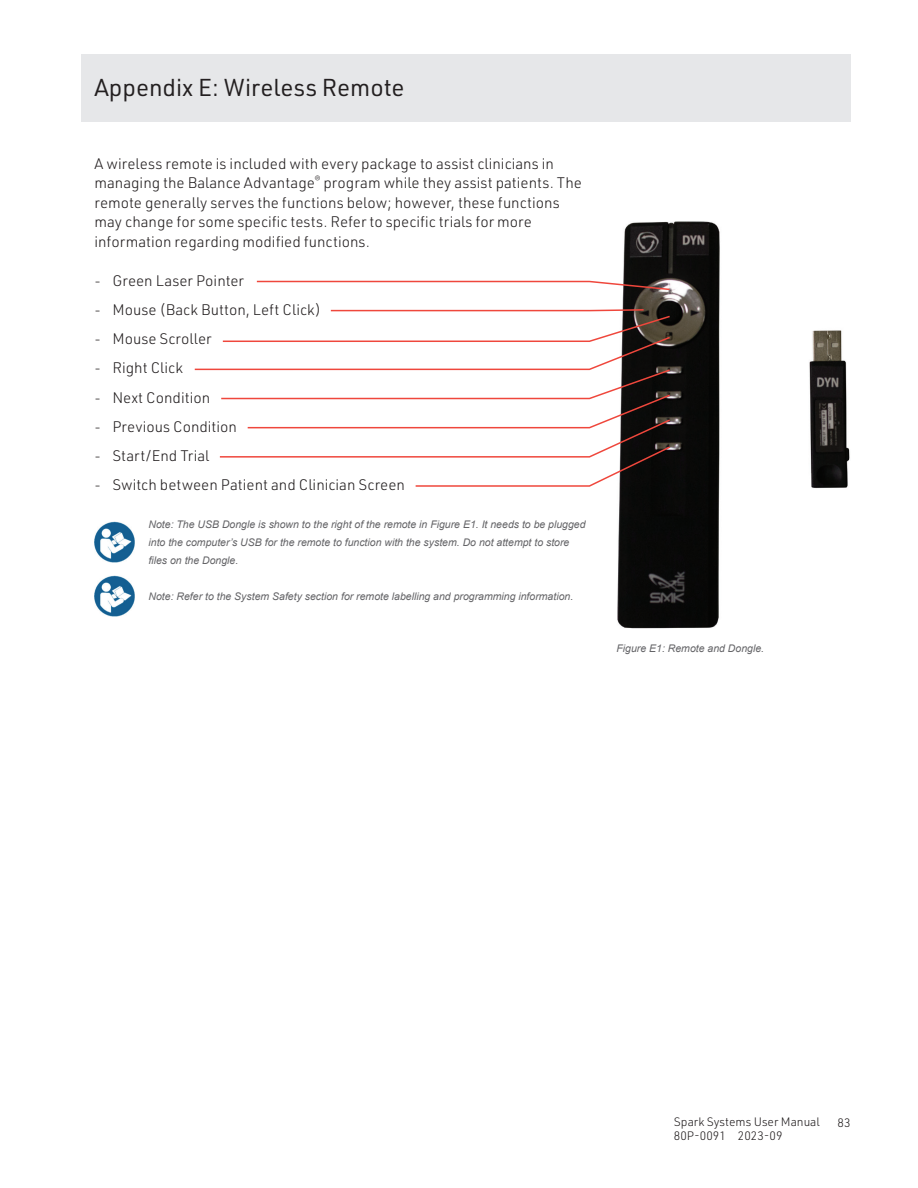
<style>
.page{position:relative;width:918px;height:1188px;background:#fff}
.page>*{position:absolute;margin:0;border:0;box-sizing:border-box;transform-origin:0 0}
.t1{font:24px "URWDIN";color:#231f20}
.t2{font:300 15px/19.5px "URWDIN";color:#231f20}
.t3{font:300 12px "URWDIN";color:#231f20}
.t4{font:italic 10.5px/18px "Arial";color:#636366}
.s1{font-family:"DIN"}
</style>
<div class="page">
<img style="left:617px;top:221px;width:233px;height:408px">
<svg style="left:256px;top:280px;width:415px;height:11px"></svg>
<svg style="left:194px;top:308px;width:478px;height:179px"></svg>
<div style="left:81px;top:54px;width:769px;height:67px;background:#e6e7e9"></div>
<img style="left:94px;top:521px;width:41px;height:41px">
<img style="left:94px;top:576px;width:41px;height:41px">
<h1 class="t1" style="left:94px;top:72px;width:312px">Appendix E: Wireless Remote</h1>
<p class="t2" style="left:94px;top:153px;width:489px">A wireless remote is included with every package to assist clinicians in managing the Balance Advantage<sup>®</sup> program while they assist patients. The remote generally serves the functions below; however, these functions may change for some specific tests. Refer to specific trials for more information regarding modified functions.</p>
<p class="t2" style="left:95px;top:270px;width:151px"><span class="s1">-</span> Green Laser Pointer</p>
<p class="t2" style="left:95px;top:299px;width:228px"><span class="s1">-</span> Mouse (Back Button, Left Click)</p>
<p class="t2" style="left:95px;top:329px;width:119px"><span class="s1">-</span> Mouse Scroller</p>
<p class="t2" style="left:95px;top:358px;width:90px"><span class="s1">-</span> Right Click</p>
<p class="t2" style="left:95px;top:387px;width:117px"><span class="s1">-</span> Next Condition</p>
<p class="t2" style="left:95px;top:416px;width:144px"><span class="s1">-</span> Previous Condition</p>
<p class="t2" style="left:95px;top:446px;width:117px"><span class="s1">-</span> Start/End Trial</p>
<p class="t2" style="left:95px;top:475px;width:312px"><span class="s1">-</span> Switch between Patient and Clinician Screen</p>
<p class="t4" style="left:148px;top:515px;width:439px">Note: The USB Dongle is shown to the right of the remote in Figure E1. It needs to be plugged into the computer’s USB for the remote to function with the system. Do not attempt to store files on the Dongle.</p>
<p class="t4" style="left:148px;top:587px;width:426px">Note: Refer to the System Safety section for remote labelling and programming information.</p>
<p class="t4" style="left:616px;top:640px;width:149px">Figure E1: Remote and Dongle.</p>
<p class="t3" style="left:674px;top:1114px;width:148px">Spark Systems User Manual</p>
<p class="t3" style="left:838px;top:1115px;width:14px">83</p>
<p class="t3" style="left:674px;top:1128px;width:110px">80P-0091 2023-09</p>
</div>
